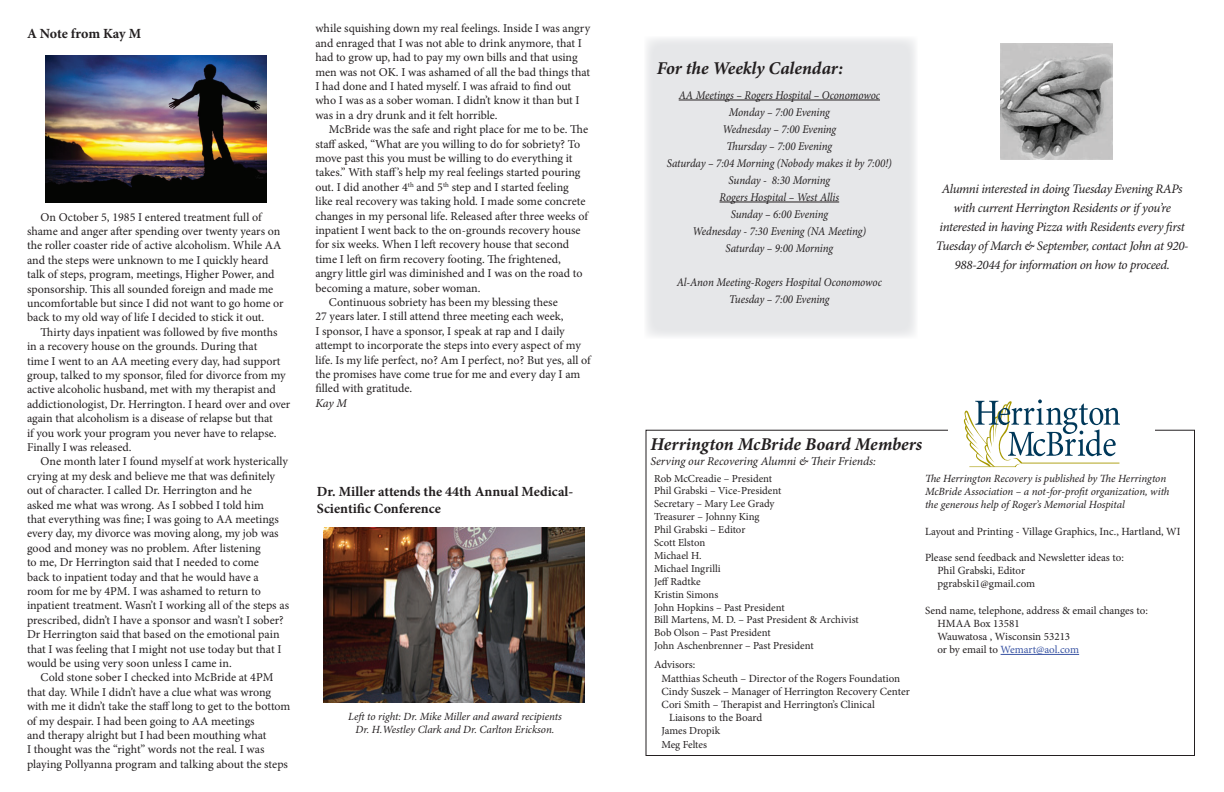
<style>
.page{position:relative;width:1224px;height:792px;background:#fff}
.page>*{position:absolute;margin:0;border:0;box-sizing:border-box;transform-origin:0 0}
.t1{font:italic 700 18px "Minion Pro";letter-spacing:-.005em;color:#231f20}
.t2{font:700 14px/16.8px "Minion Pro";color:#231f20}
.t3{font:italic 13px/19px "Minion Pro";letter-spacing:-.03em;color:#231f20;text-align:center}
.t4{font:12px/14.4px "Minion Pro";letter-spacing:-.005em;color:#231f20}
.t5{font:italic 12px "Minion Pro";letter-spacing:-.01em;color:#231f20}
.t6{font:italic 11.9px/17px "Minion Pro";letter-spacing:-.01em;color:#231f20;text-align:center;scale:.93 1}
.t7{font:11px/13.2px "Minion Pro";letter-spacing:-.005em;color:#231f20}
.t8{font:italic 11px/13.2px "Minion Pro";letter-spacing:-.01em;color:#231f20}
.t9{font:10.8px/12.9px "Minion Pro";letter-spacing:-.005em;color:#231f20}
.s1{color:#3853a3}
</style>
<div class="page">
<svg style="left:964px;top:399px;width:156px;height:68px"></svg>
<hr style="left:1001px;top:654px;width:78px;height:1px;background:#3853a3">
<div style="left:644px;top:36px;width:274px;height:302px;background:#e6e7e9"></div>
<hr style="left:679px;top:100px;width:201px;height:1px;background:#231f20">
<hr style="left:720px;top:202px;width:119px;height:1px;background:#231f20">
<img style="left:1001px;top:44px;width:111px;height:115px">
<img style="left:46px;top:55px;width:220px;height:147px">
<img style="left:323px;top:528px;width:262px;height:175px">
<p class="t2" style="left:27px;top:26px;width:116px">A Note from Kay M</p>
<p class="t4" style="left:27px;top:210px;width:258px;text-indent:14px">On October 5, 1985 I entered treatment full of shame and anger after spending over twenty years on the roller coaster ride of active alcoholism. While AA and the steps were unknown to me I quickly heard talk of steps, program, meetings, Higher Power, and sponsorship. This all sounded foreign and made me uncomfortable but since I did not want to go home or back to my old way of life I decided to stick it out.</p>
<p class="t4" style="left:27px;top:325px;width:265px;text-indent:14px">Thirty days inpatient was followed by five months in a recovery house on the grounds. During that<br>time I went to an AA meeting every day, had support group, talked to my sponsor, filed for divorce from my active alcoholic husband, met with my therapist and addictionologist, Dr. Herrington. I heard over and over again that alcoholism is a disease of relapse but that<br>if you work your program you never have to relapse.<br>Finally I was released.</p>
<p class="t4" style="left:27px;top:454px;width:264px;text-indent:14px">One month later I found myself at work hysterically crying at my desk and believe me that was definitely out of character. I called Dr. Herrington and he<br>asked me what was wrong. As I sobbed I told him<br>that everything was fine; I was going to AA meetings every day, my divorce was moving along, my job was good and money was no problem. After listening<br>to me, Dr Herrington said that I needed to come<br>back to inpatient today and that he would have a<br>room for me by 4PM. I was ashamed to return to inpatient treatment. Wasn’t I working all of the steps as prescribed, didn’t I have a sponsor and wasn’t I sober?<br>Dr Herrington said that based on the emotional pain that I was feeling that I might not use today but that I would be using very soon unless I came in.</p>
<p class="t4" style="left:27px;top:670px;width:265px;text-indent:14px">Cold stone sober I checked into McBride at 4PM that day. While I didn’t have a clue what was wrong with me it didn’t take the staff long to get to the bottom of my despair. I had been going to AA meetings<br>and therapy alright but I had been mouthing what<br>I thought was the “right” words not the real. I was playing Pollyanna program and talking about the steps</p>
<p class="t4" style="left:315px;top:22px;width:276px">while squishing down my real feelings. Inside I was angry and enraged that I was not able to drink anymore, that I had to grow up, had to pay my own bills and that using men was not OK. I was ashamed of all the bad things that I had done and I hated myself. I was afraid to find out who I was as a sober woman. I didn’t know it than but I was in a dry drunk and it felt horrible.</p>
<p class="t4" style="left:329px;top:122px;width:261px">McBride was the safe and right place for me to be. The</p>
<p class="t4" style="left:315px;top:137px;width:266px">staff asked, “What are you willing to do for sobriety? To</p>
<p class="t4" style="left:315px;top:151px;width:259px">move past this you must be willing to do everything it</p>
<p class="t4" style="left:315px;top:166px;width:267px">takes.” With staff’s help my real feelings started pouring</p>
<p class="t4" style="left:315px;top:180px;width:255px">out. I did another 4<sup>th</sup> and 5<sup>th</sup> step and I started feeling</p>
<p class="t4" style="left:315px;top:194px;width:272px">like real recovery was taking hold. I made some concrete</p>
<p class="t4" style="left:315px;top:209px;width:274px">changes in my personal life. Released after three weeks of</p>
<p class="t4" style="left:315px;top:223px;width:267px">inpatient I went back to the on-grounds recovery house</p>
<p class="t4" style="left:315px;top:238px;width:255px">for six weeks. When I left recovery house that second</p>
<p class="t4" style="left:315px;top:252px;width:247px">time I left on firm recovery footing. The frightened,</p>
<p class="t4" style="left:315px;top:266px;width:269px">angry little girl was diminished and I was on the road to</p>
<p class="t4" style="left:315px;top:281px;width:167px">becoming a mature, sober woman.</p>
<p class="t4" style="left:329px;top:295px;width:230px">Continuous sobriety has been my blessing these</p>
<p class="t4" style="left:315px;top:310px;width:250px">27 years later. I still attend three meeting each week,</p>
<p class="t4" style="left:315px;top:324px;width:251px">I sponsor, I have a sponsor, I speak at rap and I daily</p>
<p class="t4" style="left:315px;top:338px;width:267px">attempt to incorporate the steps into every aspect of my</p>
<p class="t4" style="left:315px;top:353px;width:277px">life. Is my life perfect, no? Am I perfect, no? But yes, all of</p>
<p class="t4" style="left:315px;top:367px;width:267px">the promises have come true for me and every day I am</p>
<p class="t4" style="left:315px;top:382px;width:98px">filled with gratitude.</p>
<p class="t5" style="left:315px;top:396px;width:33px">Kay M</p>
<p class="t2" style="left:317px;top:484px;width:258px">Dr. Miller attends the 44th Annual Medical-<br>Scientific Conference</p>
<p class="t8" style="left:348px;top:710px;width:215px;text-align:center">Left to right: Dr. Mike Miller and award recipients<br>Dr. H.Westley Clark and Dr. Carlton Erickson.</p>
<h1 class="t1" style="left:657px;top:57px;width:188px">For the Weekly Calendar:</h1>
<p class="t6" style="left:667px;top:87px;width:243px">AA Meetings – Rogers Hospital – Oconomowoc<br>Monday – 7:00 Evening<br>Wednesday – 7:00 Evening<br>Thursday – 7:00 Evening<br>Saturday – 7:04 Morning (Nobody makes it by 7:00!)<br>Sunday - 8:30 Morning<br>Rogers Hospital – West Allis<br>Sunday – 6:00 Evening<br>Wednesday - 7:30 Evening (NA Meeting)<br>Saturday – 9:00 Morning</p>
<p class="t6" style="left:677px;top:274px;width:222px">Al-Anon Meeting-Rogers Hospital Oconomowoc<br>Tuesday – 7:00 Evening</p>
<p class="t3" style="left:936px;top:180px;width:254px">Alumni interested in doing Tuesday Evening RAPs with current Herrington Residents or if you’re interested in having Pizza with Residents every first Tuesday of March &amp; September, contact John at 920- 988-2044 for information on how to proceed.</p>
<h1 class="t1" style="left:650px;top:434px;width:273px">Herrington McBride Board Members</h1>
<p class="t5" style="left:650px;top:454px;width:227px">Serving our Recovering Alumni &amp; Their Friends:</p>
<p class="t9" style="left:654px;top:472px;width:206px">Rob McCreadie – President<br>Phil Grabski – Vice-President<br>Secretary – Mary Lee Grady<br>Treasurer – Johnny King<br>Phil Grabski – Editor<br>Scott Elston<br>Michael H.<br>Michael Ingrilli<br>Jeff Radtke<br>Kristin Simons<br>John Hopkins – Past President<br>Bill Martens, M. D. – Past President &amp; Archivist<br>Bob Olson – Past President<br>John Aschenbrenner – Past President</p>
<p class="t7" style="left:654px;top:658px;width:43px">Advisors:</p>
<p class="t7" style="left:662px;top:672px;width:240px">Matthias Scheuth – Director of the Rogers Foundation</p>
<p class="t7" style="left:662px;top:685px;width:250px">Cindy Suszek – Manager of Herrington Recovery Center</p>
<p class="t7" style="left:662px;top:698px;width:215px">Cori Smith – Therapist and Herrington’s Clinical</p>
<p class="t7" style="left:669px;top:711px;width:95px">Liaisons to the Board</p>
<p class="t9" style="left:661px;top:724px;width:60px;line-height:13.2px">James Dropik<br>Meg Feltes</p>
<p class="t8" style="left:925px;top:472px;width:246px">The Herrington Recovery is published by The Herrington<br>McBride Association – a not-for-profit organization, with the generous help of Roger’s Memorial Hospital</p>
<p class="t7" style="left:925px;top:524px;width:257px">Layout and Printing - Village Graphics, Inc., Hartland, WI</p>
<p class="t7" style="left:938px;top:551px;width:188px;text-indent:-12px">Please send feedback and Newsletter ideas to:<br>Phil Grabski, Editor pgrabski1@gmail.com</p>
<p class="t7" style="left:938px;top:604px;width:212px;text-indent:-12px">Send name, telephone, address &amp; email changes to:<br>HMAA Box 13581<br>Wauwatosa , Wisconsin 53213<br>or by email to <span class="s1">Wemart@aol.com</span></p>
</div>
